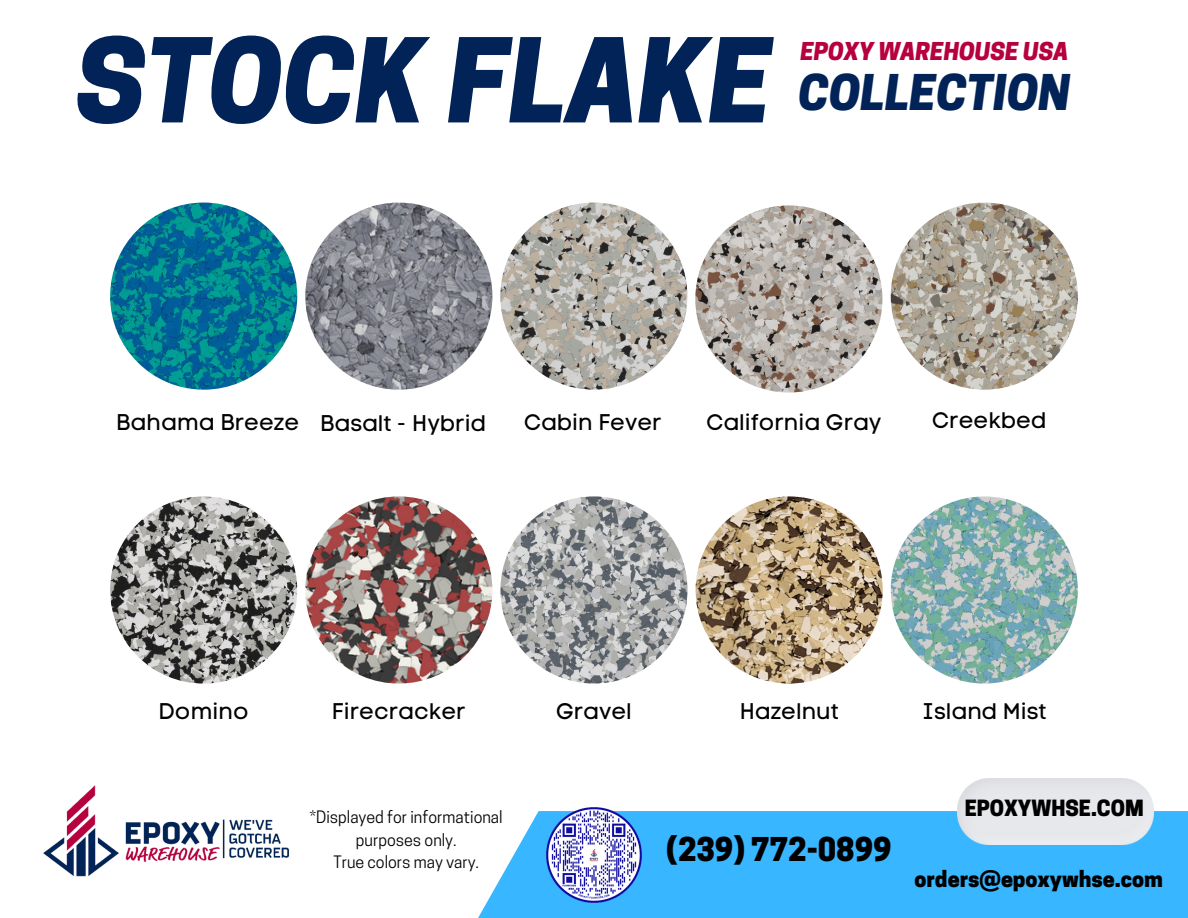
<style>
.page{position:relative;width:1188px;height:918px;background:#fff}
.page>*{position:absolute;margin:0;border:0;box-sizing:border-box;transform-origin:0 0}
.t1{font:italic 800 109.5px "Cooper Hewitt";color:#012357}
.t2{font:italic 800 46.2px "Cooper Hewitt";color:#012357}
.t3{font:800 30.75px "Cooper Hewitt";color:#000}
.t4{font:italic 800 23.1px "Cooper Hewitt";color:#b7013f}
.t5{font:22.5px "Code Pro Normal LC";color:#000}
.t6{font:800 21.45px "Cooper Hewitt";color:#000}
.t7{font:800 21px "Cooper Hewitt";color:#000}
.t8{font:16.05px "Cooper Hewitt";color:#000}
</style>
<div class="page">
<img style="left:110px;top:203px;width:187px;height:187px;border-radius:50%">
<img style="left:43px;top:785px;width:247px;height:92px">
<div style="left:478px;top:811px;width:710px;height:107px;background:#38b6ff"></div>
<img style="left:957px;top:778px;width:196px;height:66px">
<img style="left:544px;top:807px;width:99px;height:97px">
<img style="left:305px;top:203px;width:187px;height:187px;border-radius:50%">
<img style="left:500px;top:203px;width:187px;height:187px;border-radius:50%">
<img style="left:695px;top:205px;width:187px;height:188px;border-radius:50%">
<img style="left:891px;top:203px;width:187px;height:187px;border-radius:50%">
<img style="left:305px;top:496px;width:187px;height:188px;border-radius:50%">
<img style="left:500px;top:496px;width:188px;height:188px;border-radius:50%">
<img style="left:696px;top:496px;width:187px;height:188px;border-radius:50%">
<img style="left:110px;top:496px;width:187px;height:188px;border-radius:50%">
<img style="left:891px;top:496px;width:187px;height:188px;border-radius:50%">
<h6 class="t1" style="left:76px;top:40px;width:698px">STOCK FLAKE</h6>
<p class="t4" style="left:800px;top:43px;width:270px">EPOXY WAREHOUSE USA</p>
<h6 class="t2" style="left:799px;top:75px;width:273px">COLLECTION</h6>
<p class="t5" style="left:116px;top:408px;width:185px">Bahama Breeze</p>
<h6 class="t5" style="left:524px;top:409px;width:139px">Cabin Fever</h6>
<p class="t5" style="left:707px;top:408px;width:177px">California Gray</p>
<h6 class="t5" style="left:932px;top:407px;width:116px">Creekbed</h6>
<p class="t5" style="left:320px;top:410px;width:168px">Basalt - Hybrid</p>
<h6 class="t5" style="left:159px;top:698px;width:92px">Domino</h6>
<p class="t5" style="left:556px;top:698px;width:77px">Gravel</p>
<p class="t5" style="left:740px;top:698px;width:100px">Hazelnut</p>
<h6 class="t5" style="left:922px;top:698px;width:126px">Island Mist</h6>
<h3 class="t5" style="left:332px;top:698px;width:135px">Firecracker</h3>
<h4 class="t8" style="left:310px;top:811px;width:194px">*Displayed for informational</h4>
<h4 class="t8" style="left:356px;top:834px;width:102px">purposes only.</h4>
<p class="t8" style="left:333px;top:856px;width:147px">True colors may vary.</p>
<p class="t3" style="left:666px;top:838px;width:227px">(239) 772-0899</p>
<p class="t7" style="left:965px;top:800px;width:181px">EPOXYWHSE.COM</p>
<p class="t6" style="left:914px;top:871px;width:250px">orders@epoxywhse.com</p>
</div>
